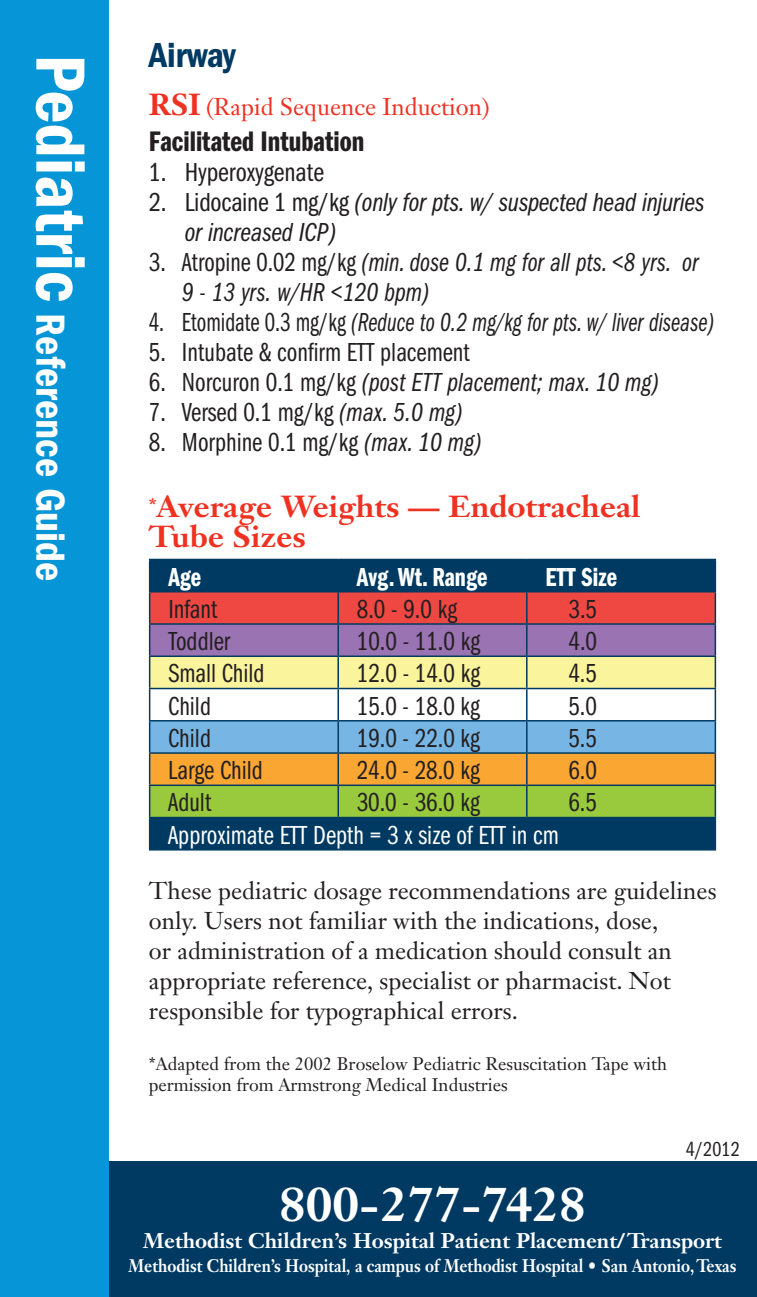
<style>
.page{position:relative;width:757px;height:1297px;background:#fff}
.page>*{position:absolute;margin:0;border:0;box-sizing:border-box;transform-origin:0 0}
.t1{font:700 48px "Janson Text";color:#fff}
.t2{font:600 condensed 42px "Franklin Gothic";color:#fff}
.t3{font:600 condensed 36px "Franklin Gothic";color:#003a62}
.t4{font:700 30px/30px "Janson Text";color:#ef3122;scale:1.05 1}
.t5{font:29.4px "Franklin Gothic Demi Cmpr";color:#231f20;scale:1.05 1}
.t6{font:27px "Franklin Gothic Book Cmpr";color:#231f20}
.t7{font:27px/30px "Franklin Gothic Book Cmpr Ital";color:#231f20}
.t8{font:27px/30px "Franklin Gothic Book Cmpr Ital";color:#231f20;scale:1.05 1}
.t9{font:27px "Franklin Gothic Book Cmpr Ital";color:#231f20;scale:.9 1}
.t10{font:27px "Franklin Gothic Book Cmpr";color:#fff}
.t11{font:27px "Franklin Gothic Demi Cmpr";color:#fff}
.t12{font:27px "Franklin Gothic Book Cmpr";color:#231f20;scale:1.05 1}
.t13{font:24px/30px "Janson Text";color:#231f20}
.t14{font:24px "Janson Text";color:#ef3122}
.t15{font:700 21px "Janson Text";color:#fff}
.t16{font:21px "Franklin Gothic Book Cmpr";color:#231f20}
.t17{font:18px/21px "Janson Text";color:#231f20}
.t18{font:700 18px "Janson Text";color:#fff;scale:.87 1}
.s1{font-size:72px}
.s2{font-weight:700;font-size:30px}
.s3{font-family:"Franklin Gothic Book Cmpr"}
.s4{font-family:"Franklin Gothic Book Cmpr Ital"}
</style>
<div class="page">
<div style="left:0;top:1161px;width:757px;height:136px;background:#003a62"></div>
<div style="left:0;top:0;width:108px;height:1297px;background:#0696d7"></div>
<div style="left:150px;top:560px;width:564px;height:289px;background:#003a62"></div>
<svg style="left:150px;top:592px;width:564px;height:225px;background:#c8af8e"></svg>
<hr style="left:714px;top:818px;width:2px;height:31px;background:#003a62">
<hr style="left:149px;top:559px;width:189px;height:1px;background:#003a62">
<hr style="left:149px;top:560px;width:1px;height:31px;background:#003a62">
<hr style="left:338px;top:559px;width:189px;height:1px;background:#003a62">
<hr style="left:337px;top:560px;width:2px;height:31px;background:#003a62">
<hr style="left:527px;top:559px;width:189px;height:1px;background:#003a62">
<hr style="left:526px;top:560px;width:1px;height:31px;background:#003a62">
<hr style="left:714px;top:560px;width:2px;height:31px;background:#003a62">
<hr style="left:149px;top:591px;width:189px;height:1px;background:#003a62">
<hr style="left:149px;top:592px;width:1px;height:31px;background:#003a62">
<hr style="left:338px;top:591px;width:189px;height:1px;background:#003a62">
<hr style="left:337px;top:592px;width:2px;height:31px;background:#003a62">
<hr style="left:527px;top:591px;width:189px;height:1px;background:#003a62">
<hr style="left:526px;top:592px;width:1px;height:31px;background:#003a62">
<hr style="left:714px;top:592px;width:2px;height:31px;background:#003a62">
<hr style="left:149px;top:623px;width:189px;height:2px;background:#003a62">
<hr style="left:149px;top:625px;width:1px;height:30px;background:#003a62">
<hr style="left:338px;top:623px;width:189px;height:2px;background:#003a62">
<hr style="left:337px;top:625px;width:2px;height:30px;background:#003a62">
<hr style="left:527px;top:623px;width:189px;height:2px;background:#003a62">
<hr style="left:526px;top:625px;width:1px;height:30px;background:#003a62">
<hr style="left:714px;top:625px;width:2px;height:30px;background:#003a62">
<hr style="left:149px;top:655px;width:189px;height:2px;background:#003a62">
<hr style="left:149px;top:657px;width:1px;height:31px;background:#003a62">
<hr style="left:338px;top:655px;width:189px;height:2px;background:#003a62">
<hr style="left:337px;top:657px;width:2px;height:31px;background:#003a62">
<hr style="left:527px;top:655px;width:189px;height:2px;background:#003a62">
<hr style="left:526px;top:657px;width:1px;height:31px;background:#003a62">
<hr style="left:714px;top:657px;width:2px;height:31px;background:#003a62">
<hr style="left:149px;top:688px;width:189px;height:1px;background:#003a62">
<hr style="left:149px;top:689px;width:1px;height:31px;background:#003a62">
<hr style="left:338px;top:688px;width:189px;height:1px;background:#003a62">
<hr style="left:337px;top:689px;width:2px;height:31px;background:#003a62">
<hr style="left:527px;top:688px;width:189px;height:1px;background:#003a62">
<hr style="left:526px;top:689px;width:1px;height:31px;background:#003a62">
<hr style="left:714px;top:689px;width:2px;height:31px;background:#003a62">
<hr style="left:149px;top:720px;width:189px;height:1px;background:#003a62">
<hr style="left:149px;top:721px;width:1px;height:31px;background:#003a62">
<hr style="left:338px;top:720px;width:189px;height:1px;background:#003a62">
<hr style="left:337px;top:721px;width:2px;height:31px;background:#003a62">
<hr style="left:527px;top:720px;width:189px;height:1px;background:#003a62">
<hr style="left:526px;top:721px;width:1px;height:31px;background:#003a62">
<hr style="left:714px;top:721px;width:2px;height:31px;background:#003a62">
<hr style="left:149px;top:752px;width:189px;height:2px;background:#003a62">
<hr style="left:149px;top:754px;width:1px;height:30px;background:#003a62">
<hr style="left:338px;top:752px;width:189px;height:2px;background:#003a62">
<hr style="left:337px;top:754px;width:2px;height:30px;background:#003a62">
<hr style="left:527px;top:752px;width:189px;height:2px;background:#003a62">
<hr style="left:526px;top:754px;width:1px;height:30px;background:#003a62">
<hr style="left:714px;top:754px;width:2px;height:30px;background:#003a62">
<hr style="left:149px;top:784px;width:189px;height:2px;background:#003a62">
<hr style="left:149px;top:786px;width:1px;height:31px;background:#003a62">
<hr style="left:338px;top:784px;width:189px;height:2px;background:#003a62">
<hr style="left:337px;top:786px;width:2px;height:31px;background:#003a62">
<hr style="left:527px;top:784px;width:189px;height:2px;background:#003a62">
<hr style="left:526px;top:786px;width:1px;height:31px;background:#003a62">
<hr style="left:714px;top:786px;width:2px;height:31px;background:#003a62">
<hr style="left:149px;top:817px;width:189px;height:1px;background:#003a62">
<hr style="left:149px;top:818px;width:1px;height:31px;background:#003a62">
<hr style="left:338px;top:817px;width:189px;height:1px;background:#003a62">
<hr style="left:527px;top:817px;width:189px;height:1px;background:#003a62">
<hr style="left:149px;top:849px;width:189px;height:1px;background:#003a62">
<hr style="left:338px;top:849px;width:189px;height:1px;background:#003a62">
<hr style="left:527px;top:849px;width:189px;height:1px;background:#003a62">
<h2 class="t2" style="left:74px;top:54px;width:529px;rotate:90deg"><span class="s1">Pediatric</span> Reference Guide</h2>
<h3 class="t3" style="left:149px;top:34px;width:88px">Airway</h3>
<p class="t14" style="left:149px;top:91px;width:342px"><span class="s2">RSI</span> (Rapid Sequence Induction)</p>
<p class="t5" style="left:149px;top:125px;width:207px">Facilitated Intubation</p>
<p class="t12" style="left:149px;top:157px;width:168px">1. Hyperoxygenate</p>
<p class="t8" style="left:185px;top:187px;width:496px;text-indent:-36px"><span class="s3">2. Lidocaine 1 mg/kg</span> (only for pts. w/ suspected head injuries or increased ICP)</p>
<p class="t7" style="left:182px;top:247px;width:518px;text-indent:-33px"><span class="s3">3. Atropine 0.02 mg/kg</span> (min. dose 0.1 mg for all pts. &lt;8 yrs. or<br>9 - 13 yrs. w/HR &lt;120 bpm)</p>
<p class="t9" style="left:149px;top:307px;width:629px"><span class="s3">4. Etomidate 0.3 mg/kg</span> (Reduce to 0.2 mg/kg for pts. w/ liver disease)</p>
<p class="t6" style="left:149px;top:337px;width:322px">5. Intubate &amp; confirm ETT placement</p>
<p class="t7" style="left:149px;top:367px;width:511px"><span class="s3">6. Norcuron 0.1 mg/kg</span> (post ETT placement; max. 10 mg)</p>
<p class="t6" style="left:149px;top:397px;width:315px">7. Versed 0.1 mg/kg <span class="s4">(max. 5.0 mg)</span></p>
<p class="t6" style="left:149px;top:427px;width:334px">8. Morphine 0.1 mg/kg <span class="s4">(max. 10 mg)</span></p>
<p class="t4" style="left:149px;top:491px;width:470px"><sup>*</sup>Average Weights — Endotracheal<br>Tube Sizes</p>
<p class="t11" style="left:168px;top:562px;width:34px">Age</p>
<p class="t11" style="left:357px;top:562px;width:132px">Avg. Wt. Range</p>
<p class="t11" style="left:545px;top:562px;width:73px">ETT Size</p>
<p class="t6" style="left:168px;top:594px;width:51px">Infant</p>
<p class="t6" style="left:357px;top:594px;width:102px">8.0 - 9.0 kg</p>
<p class="t6" style="left:568px;top:594px;width:30px">3.5</p>
<p class="t6" style="left:168px;top:626px;width:63px">Toddler</p>
<p class="t6" style="left:357px;top:626px;width:125px">10.0 - 11.0 kg</p>
<p class="t6" style="left:568px;top:626px;width:30px">4.0</p>
<p class="t6" style="left:168px;top:659px;width:98px">Small Child</p>
<p class="t6" style="left:357px;top:659px;width:125px">12.0 - 14.0 kg</p>
<p class="t6" style="left:568px;top:659px;width:30px">4.5</p>
<p class="t6" style="left:168px;top:691px;width:44px">Child</p>
<p class="t6" style="left:357px;top:691px;width:125px">15.0 - 18.0 kg</p>
<p class="t6" style="left:568px;top:691px;width:30px">5.0</p>
<p class="t6" style="left:168px;top:723px;width:44px">Child</p>
<p class="t6" style="left:357px;top:723px;width:125px">19.0 - 22.0 kg</p>
<p class="t6" style="left:568px;top:723px;width:30px">5.5</p>
<p class="t6" style="left:168px;top:755px;width:96px">Large Child</p>
<p class="t6" style="left:357px;top:755px;width:125px">24.0 - 28.0 kg</p>
<p class="t6" style="left:568px;top:755px;width:30px">6.0</p>
<p class="t6" style="left:168px;top:788px;width:45px">Adult</p>
<p class="t6" style="left:357px;top:788px;width:125px">30.0 - 36.0 kg</p>
<p class="t6" style="left:568px;top:788px;width:30px">6.5</p>
<p class="t10" style="left:168px;top:820px;width:392px">Approximate ETT Depth = 3 x size of ETT in cm</p>
<p class="t13" style="left:149px;top:875px;width:569px">These pediatric dosage recommendations are guidelines only. Users not familiar with the indications, dose,<br>or administration of a medication should consult an appropriate reference, specialist or pharmacist. Not responsible for typographical errors.</p>
<p class="t17" style="left:149px;top:1052px;width:520px">*Adapted from the 2002 Broselow Pediatric Resuscitation Tape with permission from Armstrong Medical Industries</p>
<p class="t16" style="left:685px;top:1137px;width:56px">4/2012</p>
<h1 class="t1" style="left:279px;top:1173px;width:308px">800-277-7428</h1>
<p class="t15" style="left:143px;top:1226px;width:580px">Methodist Children’s Hospital Patient Placement/Transport</p>
<p class="t18" style="left:128px;top:1253px;width:700px">Methodist Children’s Hospital, a campus of Methodist Hospital • San Antonio, Texas</p>
</div>
